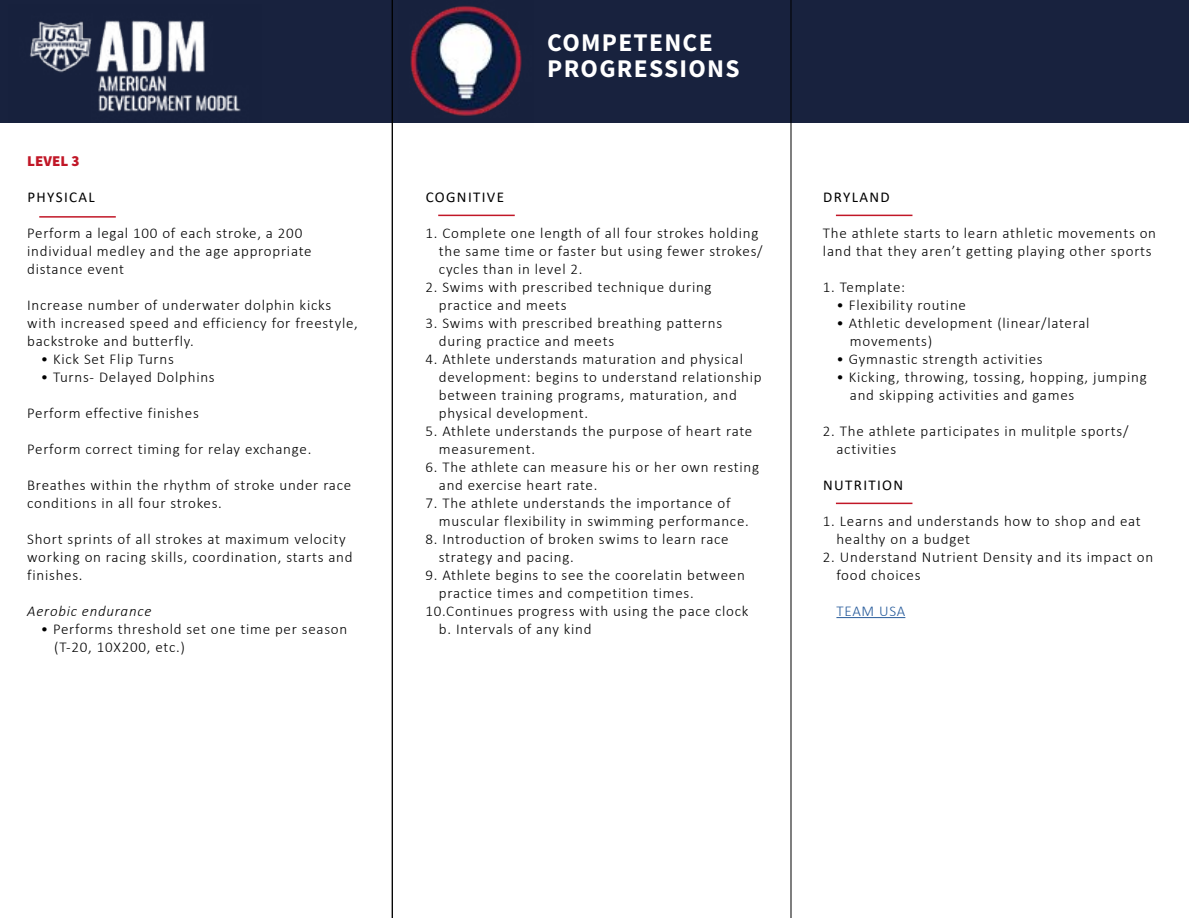
<style>
.page{position:relative;width:1189px;height:918px;background:#fff}
.page>*{position:absolute;margin:0;border:0;box-sizing:border-box;transform-origin:0 0}
.t1{font:700 25.5px/25.5px "Source Sans Pro";letter-spacing:.05em;color:#fff}
.t2{font:300 15px/18px "Calibri";letter-spacing:.05em;color:#000}
.t3{font:15px "Calibri";letter-spacing:.09em;color:#000}
.t4{font:italic 300 15px "Calibri";letter-spacing:.05em;color:#000}
.t5{font:300 15px "Calibri";letter-spacing:.05em;color:#275b9b}
.t6{font:900 15px "Source Sans Pro";color:#c11727}
</style>
<div class="page">
<hr style="left:836px;top:617px;width:69px;height:1px;background:#275b9b">
<hr style="left:39px;top:216px;width:77px;height:2px;background:#c11727">
<div style="left:0;top:0;width:1188px;height:123px;background:#18223e"></div>
<img style="left:30px;top:20px;width:211px;height:92px">
<img style="left:410px;top:5px;width:112px;height:111px">
<hr style="left:836px;top:215px;width:76px;height:1px;background:#c11727">
<hr style="left:836px;top:503px;width:76px;height:1px;background:#c11727">
<hr style="left:438px;top:215px;width:76px;height:1px;background:#c11727">
<hr style="left:392px;top:0;width:1px;height:918px;background:#000">
<hr style="left:790px;top:0;width:1px;height:918px;background:#000">
<p class="t6" style="left:27px;top:150px;width:54px">LEVEL 3</p>
<p class="t3" style="left:27px;top:186px;width:69px">PHYSICAL</p>
<p class="t2" style="left:27px;top:224px;width:286px">Perform a legal 100 of each stroke, a 200 individual medley and the age appropriate distance event</p>
<p class="t2" style="left:27px;top:296px;width:332px">Increase number of underwater dolphin kicks with increased speed and efficiency for freestyle, backstroke and butterfly.</p>
<p class="t2" style="left:41px;top:350px;width:135px">• Kick Set Flip Turns</p>
<p class="t2" style="left:41px;top:368px;width:175px">• Turns- Delayed Dolphins</p>
<p class="t2" style="left:27px;top:404px;width:173px">Perform effective finishes</p>
<p class="t2" style="left:27px;top:440px;width:286px">Perform correct timing for relay exchange.</p>
<p class="t2" style="left:27px;top:476px;width:325px">Breathes within the rhythm of stroke under race conditions in all four strokes.</p>
<p class="t2" style="left:27px;top:530px;width:327px">Short sprints of all strokes at maximum velocity working on racing skills, coordination, starts and finishes.</p>
<p class="t4" style="left:27px;top:601px;width:126px">Aerobic endurance</p>
<p class="t2" style="left:54px;top:620px;width:294px;text-indent:-13px">• Performs threshold set one time per season (T-20, 10X200, etc.)</p>
<h1 class="t1" style="left:547px;top:30px;width:194px">COMPETENCE<br>PROGRESSIONS</h1>
<p class="t3" style="left:425px;top:186px;width:80px">COGNITIVE</p>
<p class="t2" style="left:439px;top:224px;width:325px;text-indent:-14px">1. Complete one length of all four strokes holding the same time or faster but using fewer strokes/ cycles than in level 2.</p>
<p class="t2" style="left:439px;top:278px;width:274px;text-indent:-14px">2. Swims with prescribed technique during practice and meets</p>
<p class="t2" style="left:439px;top:314px;width:285px;text-indent:-14px">3. Swims with prescribed breathing patterns during practice and meets</p>
<p class="t2" style="left:439px;top:350px;width:324px;text-indent:-14px">4. Athlete understands maturation and physical development: begins to understand relationship between training programs, maturation, and physical development.</p>
<p class="t2" style="left:439px;top:422px;width:315px;text-indent:-14px">5. Athlete understands the purpose of heart rate measurement.</p>
<p class="t2" style="left:439px;top:458px;width:322px;text-indent:-14px">6. The athlete can measure his or her own resting and exercise heart rate.</p>
<p class="t2" style="left:439px;top:494px;width:311px;text-indent:-14px">7. The athlete understands the importance of muscular flexibility in swimming performance.</p>
<p class="t2" style="left:439px;top:530px;width:291px;text-indent:-14px">8. Introduction of broken swims to learn race strategy and pacing.</p>
<p class="t2" style="left:425px;top:566px;width:321px">9. Athlete begins to see the coorelatin between</p>
<p class="t2" style="left:439px;top:584px;width:256px">practice times and competition times.</p>
<p class="t2" style="left:425px;top:602px;width:325px">10.Continues progress with using the pace clock</p>
<p class="t2" style="left:439px;top:620px;width:154px">b. Intervals of any kind</p>
<p class="t3" style="left:823px;top:186px;width:68px">DRYLAND</p>
<p class="t2" style="left:823px;top:224px;width:335px">The athlete starts to learn athletic movements on land that they aren’t getting playing other sports</p>
<p class="t2" style="left:823px;top:278px;width:84px">1. Template:</p>
<p class="t2" style="left:836px;top:296px;width:131px">• Flexibility routine</p>
<p class="t2" style="left:850px;top:314px;width:241px;text-indent:-14px">• Athletic development (linear/lateral movements)</p>
<p class="t2" style="left:836px;top:350px;width:208px">• Gymnastic strength activities</p>
<p class="t2" style="left:850px;top:368px;width:298px;text-indent:-14px">• Kicking, throwing, tossing, hopping, jumping and skipping activities and games</p>
<p class="t2" style="left:836px;top:422px;width:293px;text-indent:-14px">2. The athlete participates in mulitple sports/ activities</p>
<p class="t3" style="left:823px;top:474px;width:81px">NUTRITION</p>
<p class="t2" style="left:836px;top:512px;width:306px;text-indent:-14px">1. Learns and understands how to shop and eat healthy on a budget</p>
<p class="t2" style="left:836px;top:548px;width:318px;text-indent:-14px">2. Understand Nutrient Density and its impact on food choices</p>
<p class="t5" style="left:836px;top:601px;width:70px">TEAM USA</p>
</div>
